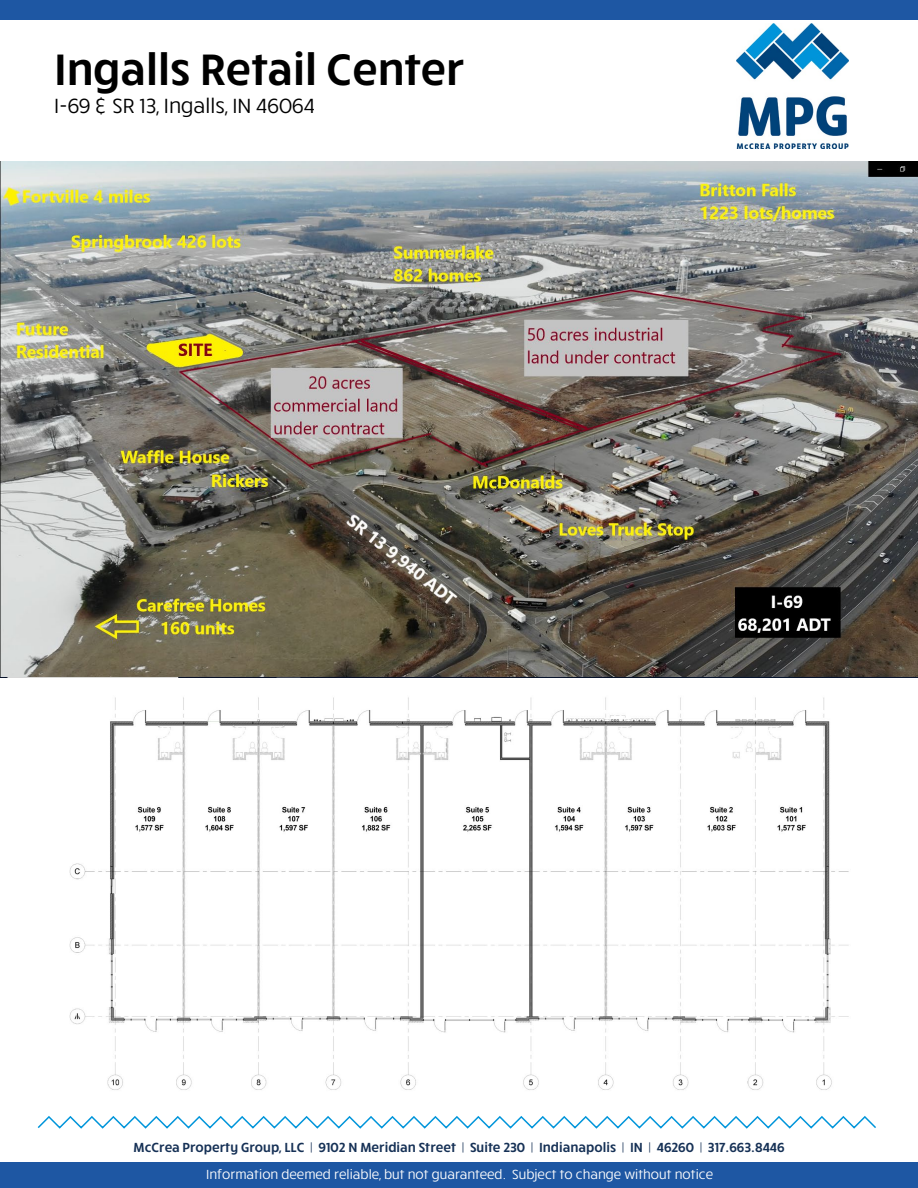
<style>
.page{position:relative;width:918px;height:1188px;background:#fff}
.page>*{position:absolute;margin:0;border:0;box-sizing:border-box;transform-origin:0 0}
.t1{font:600 45px "Ruck Sack";color:#000}
.t2{font:21px "Ruck Sack";color:#000}
.t3{font:600 13.5px "Ruck Sack";color:#163156}
.t4{font:13.5px "Ruck Sack";color:#fff}
</style>
<div class="page">
<img style="left:737px;top:24px;width:111px;height:124px">
<div style="left:0;top:0;width:918px;height:20px;background:#1e57a3"></div>
<div style="left:0;top:1163px;width:918px;height:25px;background:#1e57a3"></div>
<svg style="left:37px;top:1116px;width:839px;height:13px"></svg>
<img style="left:1px;top:161px;width:917px;height:517px">
<img style="left:69px;top:697px;width:780px;height:393px">
<h1 class="t1" style="left:54px;top:39px;width:412px">Ingalls Retail Center</h1>
<h2 class="t2" style="left:54px;top:92px;width:263px">I-69 &amp; SR 13, Ingalls, IN 46064</h2>
<p class="t3" style="left:133px;top:1138px;width:653px">McCrea Property Group, LLC | 9102 N Meridian Street | Suite 230 | Indianapolis | IN | 46260 | 317.663.8446</p>
<p class="t4" style="left:206px;top:1165px;width:509px">Information deemed reliable, but not guaranteed. Subject to change without notice</p>
</div>
